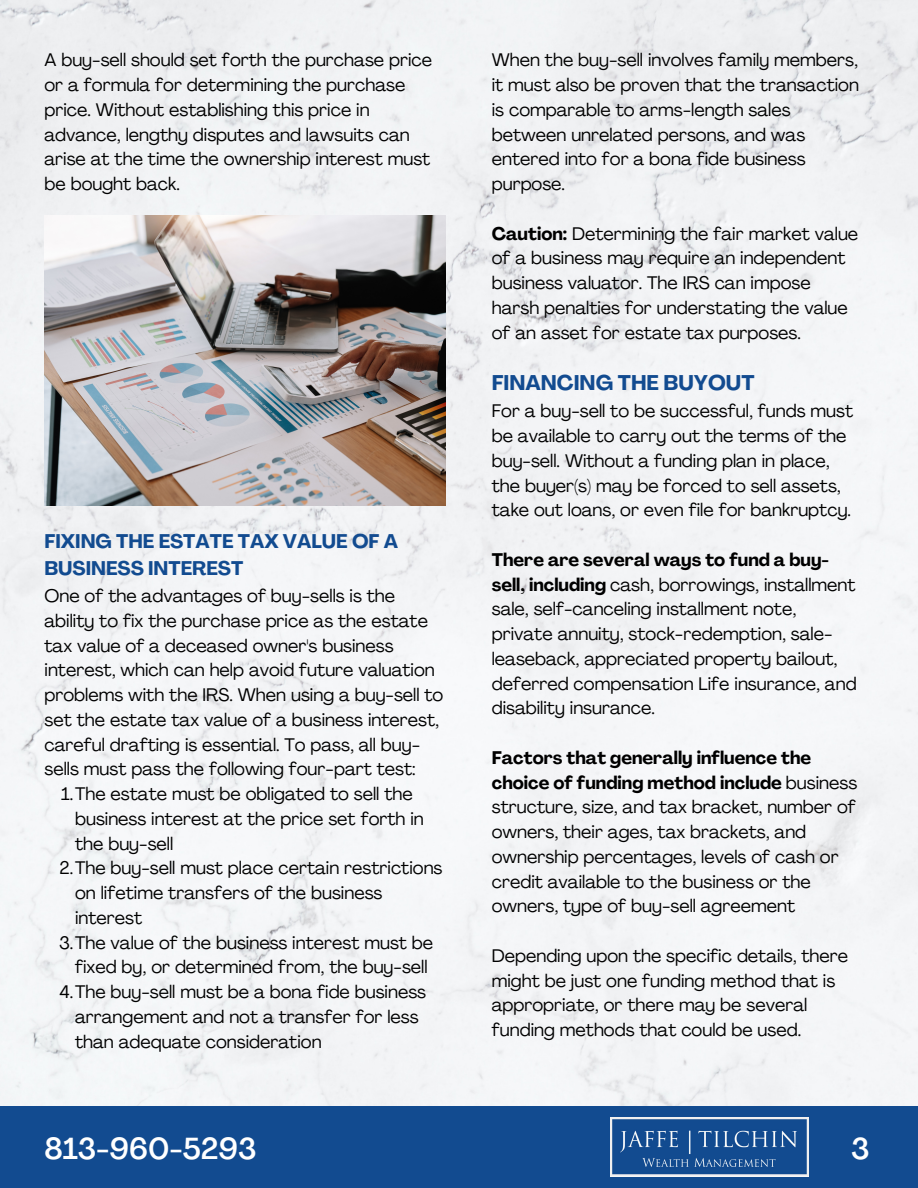
<style>
.page{position:relative;width:918px;height:1188px;background:#fff}
.page>*{position:absolute;margin:0;border:0;box-sizing:border-box;transform-origin:0 0}
.t1{font:500 30px "Agrandir";color:#fff}
.t2{font:700 21px "Agrandir";color:#124b90}
.t3{font:700 19.5px/27px "Agrandir";color:#124b90}
.t4{font:18px/24.8px "Agrandir";color:#000}
.s1{font-weight:700}
</style>
<div class="page">
<div style="left:0;top:0;width:918px;height:1106px;background:#f3f4f6"></div>
<img style="left:45px;top:215px;width:400px;height:290px">
<div style="left:0;top:1106px;width:918px;height:82px;background:#124b90"></div>
<img style="left:610px;top:1118px;width:198px;height:58px">
<p class="t4" style="left:45px;top:50px;width:389px">A buy-sell should set forth the purchase price or a formula for determining the purchase price. Without establishing this price in advance, lengthy disputes and lawsuits can arise at the time the ownership interest must be bought back.</p>
<p class="t4" style="left:492px;top:50px;width:369px">When the buy-sell involves family members, it must also be proven that the transaction is comparable to arms-length sales between unrelated persons, and was entered into for a bona fide business purpose.</p>
<p class="t4" style="left:492px;top:223px;width:368px"><span class="s1">Caution:</span> Determining the fair market value of a business may require an independent business valuator. The IRS can impose harsh penalties for understating the value of an asset for estate tax purposes.</p>
<p class="t2" style="left:492px;top:375px;width:264px">FINANCING THE BUYOUT</p>
<p class="t4" style="left:492px;top:400px;width:363px">For a buy-sell to be successful, funds must be available to carry out the terms of the buy-sell. Without a funding plan in place, the buyer(s) may be forced to sell assets, take out loans, or even file for bankruptcy.</p>
<p class="t4" style="left:492px;top:549px;width:366px"><span class="s1">There are several ways to fund a buy&shy;sell, including</span> cash, borrowings, installment sale, self-canceling installment note, private annuity, stock-redemption, sale&shy;leaseback, appreciated property bailout, deferred compensation Life insurance, and disability insurance.</p>
<p class="t4" style="left:492px;top:747px;width:367px"><span class="s1">Factors that generally influence the choice of funding method include</span> business structure, size, and tax bracket, number of owners, their ages, tax brackets, and ownership percentages, levels of cash or credit available to the business or the owners, type of buy-sell agreement</p>
<p class="t4" style="left:492px;top:945px;width:358px">Depending upon the specific details, there might be just one funding method that is appropriate, or there may be several funding methods that could be used.</p>
<p class="t3" style="left:45px;top:530px;width:355px">FIXING THE ESTATE TAX VALUE OF A<br>BUSINESS INTEREST</p>
<p class="t4" style="left:45px;top:585px;width:400px">One of the advantages of buy-sells is the ability to fix the purchase price as the estate tax value of a deceased owner's business interest, which can help avoid future valuation problems with the IRS. When using a buy-sell to set the estate tax value of a business interest, careful drafting is essential. To pass, all buy&shy;sells must pass the following four-part test:</p>
<p class="t4" style="left:75px;top:783px;width:350px;text-indent:-14px">1.The estate must be obligated to sell the business interest at the price set forth in the buy-sell</p>
<p class="t4" style="left:75px;top:857px;width:369px;text-indent:-16px">2.The buy-sell must place certain restrictions on lifetime transfers of the business interest</p>
<p class="t4" style="left:59px;top:932px;width:376px;text-align:center">3.The value of the business interest must be fixed by, or determined from, the buy-sell</p>
<p class="t4" style="left:75px;top:981px;width:353px;text-indent:-16px">4.The buy-sell must be a bona fide business arrangement and not a transfer for less than adequate consideration</p>
<p class="t1" style="left:45px;top:1136px;width:214px">813-960-5293</p>
<p class="t1" style="left:851px;top:1136px;width:20px">3</p>
</div>
